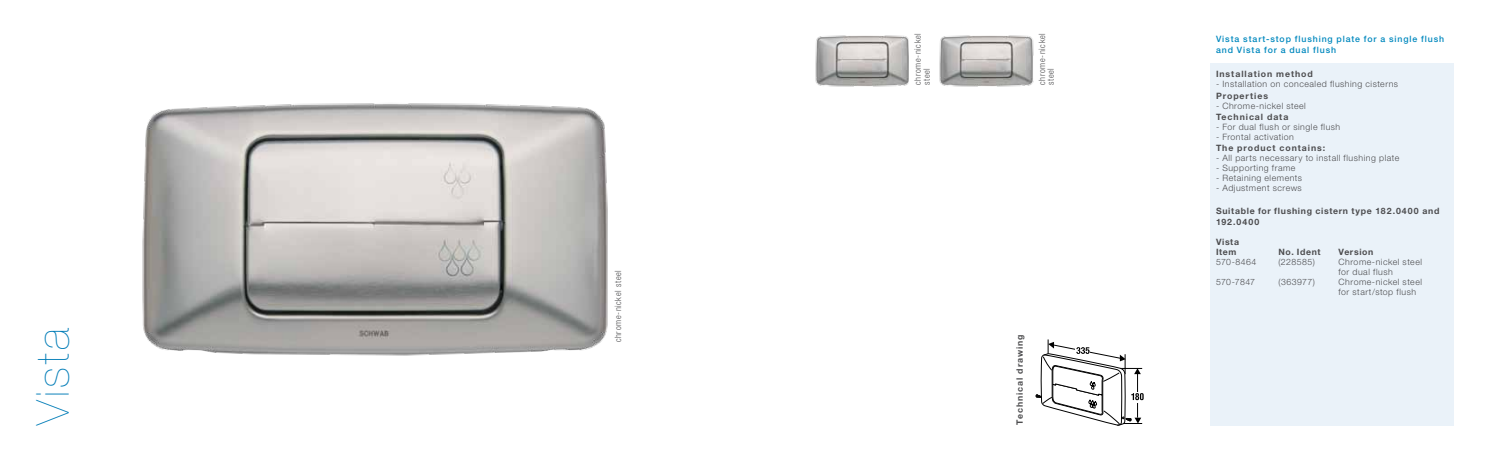
<style>
.page{position:relative;width:1489px;height:461px;background:#fff}
.page>*{position:absolute;margin:0;border:0;box-sizing:border-box;transform-origin:0 0}
.t1{font:200 45.5px "Helvetica Neue LT Pro";color:#007cb7}
.t2{font:300 8.75px/10px "Helvetica Neue LT Pro";letter-spacing:.06em;color:#4d4d4f}
.t3{font:700 8.75px "Helvetica Neue LT Pro";letter-spacing:.105em;color:#4d4d4f}
.t4{font:500 8.75px/11.2px "Helvetica Neue LT Pro";letter-spacing:.1em;color:#0088be}
.t5{font:300 condensed 8.75px/8.8px "Helvetica Neue LT Pro";letter-spacing:.07em;color:#4d4d4f}
.t6{font:700 8.75px/11.2px "Helvetica Neue LT Pro";letter-spacing:.08em;color:#4d4d4f}
.t7{font:700 8.75px/10px "Helvetica Neue LT Pro";letter-spacing:.065em;color:#4d4d4f}
</style>
<div class="page">
<img style="left:142px;top:103px;width:466px;height:253px">
<img style="left:815px;top:35px;width:93px;height:51px">
<img style="left:939px;top:35px;width:94px;height:51px">
<svg style="left:1035px;top:339px;width:108px;height:86px"></svg>
<div style="left:1209px;top:63px;width:244px;height:362px;background:#eaf2f9"></div>
<h1 class="t1" style="left:27px;top:425px;width:98px;rotate:-90deg">Vista</h1>
<p class="t5" style="left:613px;top:342px;width:74px;rotate:-90deg">chrome-nickel steel</p>
<p class="t5" style="left:913px;top:85px;width:53px;rotate:-90deg">chrome-nickel steel</p>
<p class="t5" style="left:1037px;top:85px;width:53px;rotate:-90deg">chrome-nickel steel</p>
<p class="t4" style="left:1215px;top:33px;width:230px">Vista start-stop flushing plate for a single flush and Vista for a dual flush</p>
<p class="t3" style="left:1215px;top:69px;width:98px">Installation method</p>
<p class="t2" style="left:1215px;top:79px;width:184px">- Installation on concealed flushing cisterns</p>
<p class="t3" style="left:1215px;top:90px;width:54px">Properties</p>
<p class="t2" style="left:1215px;top:100px;width:91px">- Chrome-nickel steel</p>
<p class="t3" style="left:1215px;top:111px;width:74px">Technical data</p>
<p class="t2" style="left:1215px;top:121px;width:126px">- For dual flush or single flush</p>
<p class="t2" style="left:1215px;top:131px;width:79px">- Frontal activation</p>
<p class="t3" style="left:1215px;top:142px;width:111px">The product contains:</p>
<p class="t2" style="left:1215px;top:153px;width:185px">- All parts necessary to install flushing plate</p>
<p class="t2" style="left:1215px;top:163px;width:81px">- Supporting frame</p>
<p class="t2" style="left:1215px;top:173px;width:88px">- Retaining elements</p>
<p class="t2" style="left:1215px;top:183px;width:87px">- Adjustment screws</p>
<p class="t6" style="left:1215px;top:205px;width:225px">Suitable for flushing cistern type 182.0400 and<br>192.0400</p>
<p class="t7" style="left:1215px;top:236px;width:25px">Vista<br>Item</p>
<p class="t3" style="left:1278px;top:246px;width:43px">No. Ident</p>
<p class="t7" style="left:1338px;top:246px;width:36px">Version</p>
<p class="t2" style="left:1215px;top:256px;width:42px">570-8464</p>
<p class="t2" style="left:1278px;top:256px;width:38px">(228585)</p>
<p class="t2" style="left:1338px;top:256px;width:85px">Chrome-nickel steel for dual flush</p>
<p class="t2" style="left:1215px;top:276px;width:41px">570-7847</p>
<p class="t2" style="left:1278px;top:276px;width:38px">(363977)</p>
<p class="t2" style="left:1338px;top:276px;width:85px">Chrome-nickel steel for start/stop flush</p>
<p class="t3" style="left:1014px;top:424px;width:92px;rotate:-90deg">Technical drawing</p>
</div>
